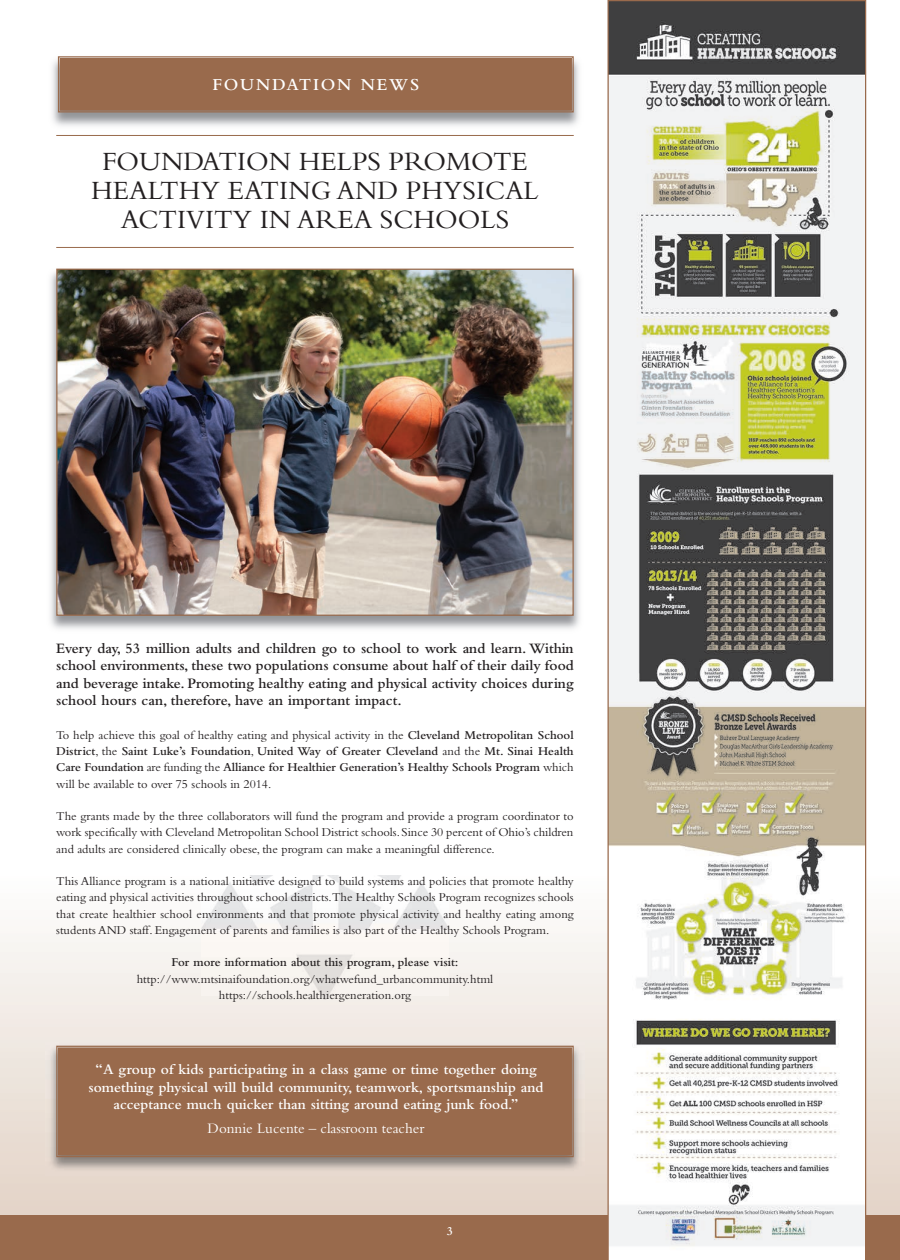
<style>
.page{position:relative;width:900px;height:1260px;background:#fff}
.page>*{position:absolute;margin:0;border:0;box-sizing:border-box;transform-origin:0 0}
.t1{font:27.5px/28.8px "Bembo";color:#231f20;text-align:center}
.t2{font:600 17.5px "Bembo";letter-spacing:.1em;color:#fff}
.t3{font:600 15px/17.5px "Bembo";color:#231f20;text-align:justify}
.t4{font:600 15px/17.5px "Bembo";color:#fff;text-align:center}
.t5{font:15px "Bembo";color:#fff}
.t6{font:12.5px/16.2px "Bembo";color:#231f20;text-align:justify}
.t7{font:600 12.5px/16.2px "Bembo";letter-spacing:-.005em;color:#231f20;text-align:justify}
.t8{font:600 12.5px "Bembo";color:#fff}
.s1{font-weight:400}
</style>
<div class="page">
<svg style="left:0;top:876px;width:900px;height:339px"></svg>
<div style="left:0;top:1215px;width:900px;height:45px;background:#996a4c"></div>
<img style="left:201px;top:875px;width:248px;height:125px">
<hr style="left:56px;top:247px;width:518px;height:1px;background:#996a4c">
<hr style="left:56px;top:135px;width:518px;height:1px;background:#996a4c">
<img style="left:46px;top:1042px;width:538px;height:134px">
<div style="left:59px;top:1048px;width:512px;height:107px;background:#996a4c"></div>
<div style="left:56px;top:1046px;width:518px;height:111px;border:1px solid #996a4c"></div>
<svg style="left:608px;top:0;width:258px;height:1260px"></svg>
<img style="left:50px;top:268px;width:530px;height:361px">
<img style="left:58px;top:271px;width:514px;height:343px">
<img style="left:52px;top:56px;width:527px;height:70px">
<div style="left:60px;top:59px;width:511px;height:51px;background:#996a4c"></div>
<div style="left:58px;top:56px;width:516px;height:56px;border:1px solid #996a4c"></div>
<div style="left:60px;top:58px;width:512px;height:52px;border:1px solid #996a4c"></div>
<h2 class="t2" style="left:212px;top:79px;width:208px">FOUNDATION NEWS</h2>
<h1 class="t1" style="left:91px;top:150px;width:449px">FOUNDATION HELPS PROMOTE<br>HEALTHY EATING AND PHYSICAL<br>ACTIVITY IN AREA SCHOOLS</h1>
<p class="t3" style="left:56px;top:641px;width:519px">Every day, 53 million adults and children go to school to work and learn. Within school environments, these two populations consume about half of their daily food and beverage intake. Promoting healthy eating and physical activity choices during school hours can, therefore, have an important impact.</p>
<p class="t7" style="left:56px;top:728px;width:519px"><span class="s1">To help achieve this goal of healthy eating and physical activity in the</span> Cleveland Metropolitan School District<span class="s1">, the</span> Saint Luke’s Foundation<span class="s1">,</span> United Way of Greater Cleveland <span class="s1">and the</span> Mt. Sinai Health Care Foundation <span class="s1">are funding the</span> Alliance for Healthier Generation’s Healthy Schools Program <span class="s1">which will be available to over 75 schools in 2014.</span></p>
<p class="t6" style="left:56px;top:809px;width:519px">The grants made by the three collaborators will fund the program and provide a program coordinator to work specifically with Cleveland Metropolitan School District schools. Since 30 percent of Ohio’s children and adults are considered clinically obese, the program can make a meaningful difference.</p>
<p class="t6" style="left:56px;top:874px;width:519px">This Alliance program is a national initiative designed to build systems and policies that promote healthy eating and physical activities throughout school districts.The Healthy Schools Program recognizes schools that create healthier school environments and that promote physical activity and healthy eating among students AND staff. Engagement of parents and families is also part of the Healthy Schools Program.</p>
<p class="t7" style="left:171px;top:955px;width:289px">For more information about this program, please visit:</p>
<p class="t6" style="left:137px;top:972px;width:358px;text-align:center">http://www.mtsinaifoundation.org/whatwefund_urbancommunity.html https://schools.healthiergeneration.org</p>
<p class="t4" style="left:88px;top:1062px;width:457px">“A group of kids participating in a class game or time together doing something physical will build community, teamwork, sportsmanship and acceptance much quicker than sitting around eating junk food.”</p>
<p class="t5" style="left:208px;top:1123px;width:218px">Donnie Lucente – classroom teacher</p>
<p class="t8" style="left:447px;top:1226px;width:8px">3</p>
</div>
